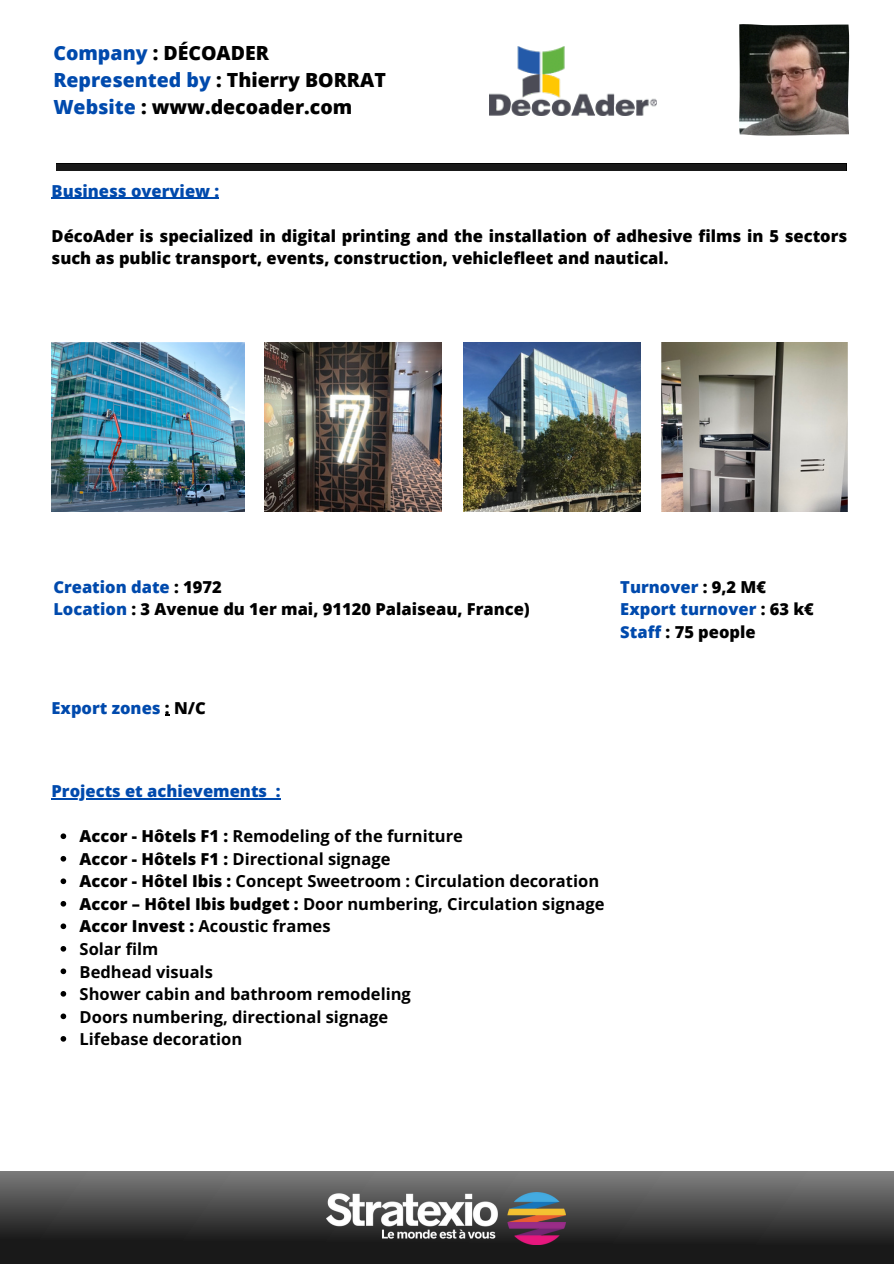
<style>
.page{position:relative;width:894px;height:1264px;background:#fff}
.page>*{position:absolute;margin:0;border:0;box-sizing:border-box;transform-origin:0 0}
.t1{font:800 19.5px/27px "Open Sans";color:#000}
.t2{font:700 16.5px "Open Sans";color:#000}
.t3{font:800 16.5px/22.5px "Open Sans";color:#000}
.t4{font:800 16.5px/22.5px "Open Sans";color:#004aad}
.s1{color:#004aad}
.s2{color:#000}
.s3{font-weight:800}
</style>
<div class="page">
<div style="left:0;top:1171px;width:893px;height:92px;background:linear-gradient(to bottom,#7b7b7b,#090909)"></div>
<img style="left:327px;top:1192px;width:172px;height:52px">
<img style="left:506px;top:1192px;width:59px;height:52px">
<div style="left:56px;top:164px;width:790px;height:7px;background:#191919"></div>
<hr style="left:52px;top:198px;width:167px;height:1px;background:#004aad">
<hr style="left:52px;top:798px;width:215px;height:1px;background:#004aad">
<svg style="left:267px;top:798px;width:13px;height:1px"></svg>
<svg style="left:61px;top:833px;width:5px;height:6px"></svg>
<svg style="left:61px;top:856px;width:5px;height:5px"></svg>
<svg style="left:61px;top:878px;width:5px;height:6px"></svg>
<svg style="left:61px;top:901px;width:5px;height:5px"></svg>
<svg style="left:61px;top:923px;width:5px;height:6px"></svg>
<svg style="left:61px;top:946px;width:5px;height:5px"></svg>
<svg style="left:61px;top:968px;width:5px;height:6px"></svg>
<svg style="left:61px;top:991px;width:5px;height:5px"></svg>
<svg style="left:61px;top:1013px;width:5px;height:6px"></svg>
<svg style="left:61px;top:1036px;width:5px;height:5px"></svg>
<img style="left:739px;top:24px;width:109px;height:112px">
<img style="left:489px;top:46px;width:167px;height:69px">
<img style="left:52px;top:342px;width:192px;height:169px">
<img style="left:265px;top:342px;width:176px;height:169px">
<img style="left:463px;top:342px;width:177px;height:169px">
<img style="left:661px;top:342px;width:185px;height:169px">
<p class="t1" style="left:53px;top:39px;width:334px"><span class="s1">Company</span> : DÉCOADER<br><span class="s1">Represented by</span> : Thierry BORRAT<br><span class="s1">Website</span> : www.decoader.com</p>
<h1 class="t4" style="left:52px;top:179px;width:169px">Business overview :</h1>
<p class="t3" style="left:52px;top:224px;width:797px">DécoAder is specialized in digital printing and the installation of adhesive films in 5 sectors such as public transport, events, construction, vehiclefleet and nautical.</p>
<p class="t3" style="left:53px;top:575px;width:478px"><span class="s1">Creation date</span> : 1972<br><span class="s1">Location</span> : 3 Avenue du 1er mai, 91120 Palaiseau, France)</p>
<h2 class="t4" style="left:52px;top:696px;width:156px">Export zones <span class="s2">: N/C</span></h2>
<h2 class="t4" style="left:620px;top:575px;width:195px">Turnover <span class="s2">: 9,2 M€<br></span>Export turnover <span class="s2">: 63 k€<br></span>Staff <span class="s2">: 75 people</span></h2>
<p class="t4" style="left:52px;top:779px;width:230px">Projects et achievements :</p>
<p class="t2" style="left:80px;top:824px;width:385px"><span class="s3">Accor - Hôtels F1 :</span> Remodeling of the furniture</p>
<p class="t2" style="left:80px;top:847px;width:312px"><span class="s3">Accor - Hôtels F1 :</span> Directional signage</p>
<p class="t2" style="left:80px;top:869px;width:521px"><span class="s3">Accor - Hôtel Ibis :</span> Concept Sweetroom : Circulation decoration</p>
<h2 class="t2" style="left:80px;top:892px;width:526px"><span class="s3">Accor – Hôtel Ibis budget :</span> Door numbering, Circulation signage</h2>
<h2 class="t2" style="left:80px;top:914px;width:252px"><span class="s3">Accor Invest :</span> Acoustic frames</h2>
<h2 class="t2" style="left:80px;top:937px;width:80px">Solar film</h2>
<h2 class="t2" style="left:80px;top:959px;width:135px">Bedhead visuals</h2>
<p class="t2" style="left:80px;top:982px;width:333px">Shower cabin and bathroom remodeling</p>
<p class="t2" style="left:80px;top:1004px;width:310px">Doors numbering, directional signage</p>
<p class="t2" style="left:80px;top:1027px;width:164px">Lifebase decoration</p>
</div>
